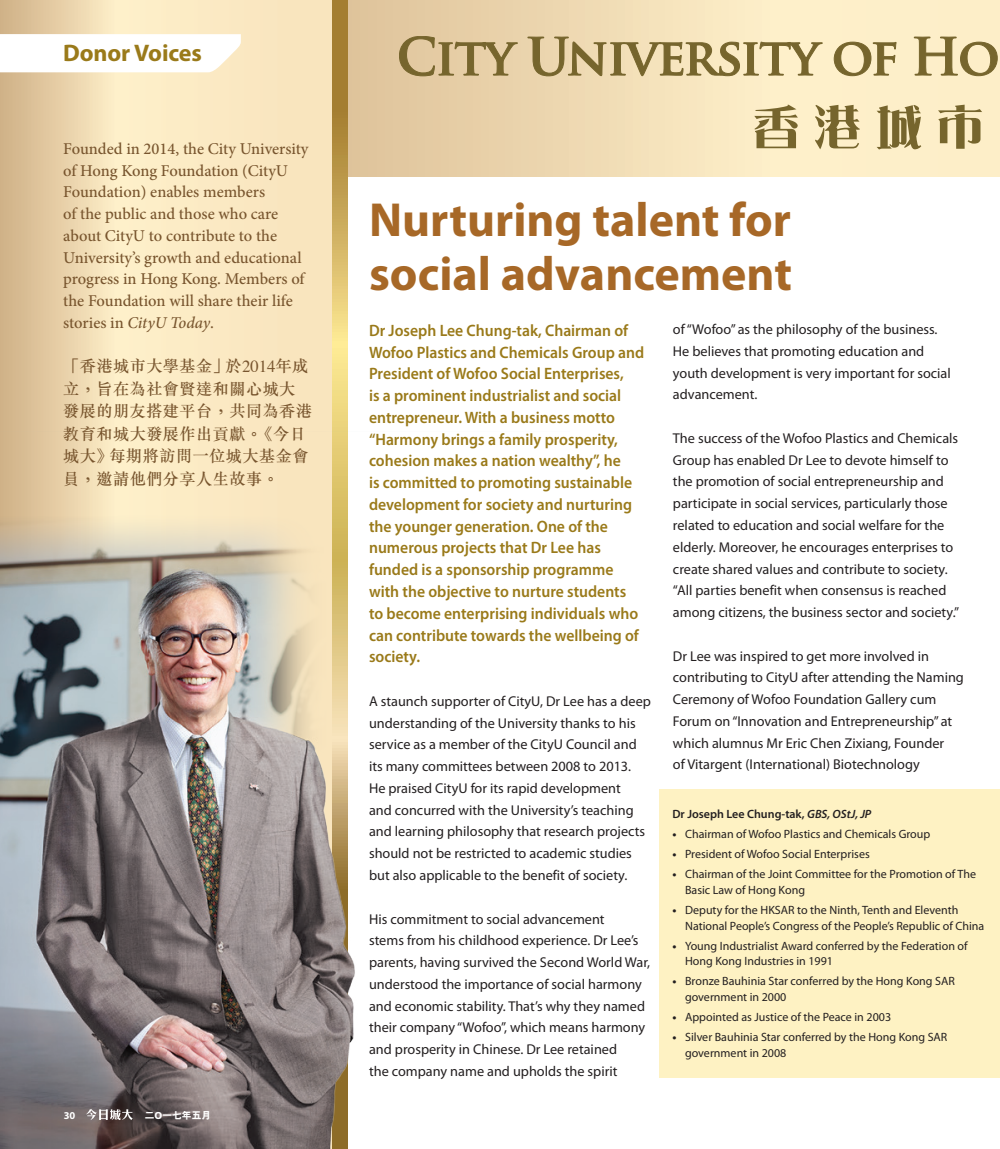
<style>
.page{position:relative;width:1000px;height:1149px;background:#fff}
.page>*{position:absolute;margin:0;border:0;box-sizing:border-box;transform-origin:0 0}
.story_head_eng{font:700 48px/54px "Myriad Pro";color:#a76827}
.t1{font:700 24px "Myriad Pro";letter-spacing:-.005em;color:#9a7a1a}
.Lead_stories_eng{font:600 16.5px/21.8px "Myriad Pro";color:#9a7a1a;scale:.95 1}
.Lead_stories_eng-2{font:500 16.5px/21.8px "Minion Pro";letter-spacing:-.005em;color:#78552e}
.Lead_stories_eng-3{font:500 16.2px/22.5px "M Sung HK";letter-spacing:.025em;color:#78552e}
.body_eng{font:14.25px/21.8px "Myriad Pro";color:#231f20}
.body_eng-2{font:12px/15.8px "Myriad Pro";color:#231f20}
.body_eng-3{font:600 12px "Myriad Pro";color:#231f20}
.t2{font:700 10.5px "Myriad Pro";color:#fff}
.t3{font:800 9.75px "M Hei HK";color:#fff}
.s1{font-style:italic}
.s2{font-family:"Times";font-weight:400;font-size:16.8px}
.s3{font-weight:700}
</style>
<div class="page">
<svg style="left:347px;top:0;width:652px;height:176px;background:#f1deb7"></svg>
<svg style="left:399px;top:36px;width:118px;height:40px;background:#c3ac80"></svg>
<svg style="left:527px;top:36px;width:295px;height:40px;background:#cab98c"></svg>
<svg style="left:833px;top:42px;width:63px;height:34px;background:#c5b588"></svg>
<svg style="left:913px;top:36px;width:84px;height:40px;background:#cabb8e"></svg>
<svg style="left:754px;top:105px;width:43px;height:43px;background:#bfaf81"></svg>
<svg style="left:814px;top:105px;width:45px;height:44px;background:#bcad7e"></svg>
<svg style="left:876px;top:105px;width:45px;height:44px;background:#ab9c6b"></svg>
<svg style="left:937px;top:105px;width:44px;height:44px;background:#c1b183"></svg>
<svg style="left:0;top:0;width:333px;height:431px;background:#f3dfb8"></svg>
<svg style="left:0;top:34px;width:241px;height:38px"></svg>
<svg style="left:333px;top:0;width:14px;height:431px;background:#cbac5b"></svg>
<div style="left:659px;top:789px;width:340px;height:288px;background:#fef2c3"></div>
<img style="left:0;top:431px;width:355px;height:717px">
<svg style="left:86px;top:1108px;width:47px;height:11px"></svg>
<p class="t1" style="left:63px;top:37px;width:140px">Donor Voices</p>
<p class="Lead_stories_eng-2" style="left:63px;top:138px;width:247px">Founded in 2014, the City University of Hong Kong Foundation (CityU<br>Foundation) enables members<br>of the public and those who care about CityU to contribute to the<br>University’s growth and educational progress in Hong Kong. Members of the Foundation will share their life stories in <span class="s1">CityU Today</span>.</p>
<p class="Lead_stories_eng-3" style="left:63px;top:354px;width:250px">「香港城市大學基金」於<span class="s2">2014</span>年成立，旨在為社會賢達和關心城大發展的朋友搭建平台，共同為香港教育和城大發展作出貢獻。《今日城大》每期將訪問一位城大基金會員，邀請他們分享人生故事。</p>
<p class="t2" style="left:64px;top:1108px;width:13px">30</p>
<p class="t3" style="left:145px;top:1108px;width:68px">二O一七年五月</p>
<p class="story_head_eng" style="left:369px;top:191px;width:424px">Nurturing talent for social advancement</p>
<p class="Lead_stories_eng" style="left:369px;top:319px;width:291px">Dr Joseph Lee Chung-tak, Chairman of Wofoo Plastics and Chemicals Group and President of Wofoo Social Enterprises,<br>is a prominent industrialist and social entrepreneur. With a business motto “Harmony brings a family prosperity, cohesion makes a nation wealthy”, he<br>is committed to promoting sustainable development for society and nurturing the younger generation. One of the numerous projects that Dr Lee has funded is a sponsorship programme with the objective to nurture students to become enterprising individuals who can contribute towards the wellbeing of society.</p>
<p class="body_eng" style="left:369px;top:689px;width:283px">A staunch supporter of CityU, Dr Lee has a deep understanding of the University thanks to his service as a member of the CityU Council and its many committees between 2008 to 2013.<br>He praised CityU for its rapid development<br>and concurred with the University’s teaching and learning philosophy that research projects should not be restricted to academic studies but also applicable to the benefit of society.</p>
<p class="body_eng" style="left:369px;top:907px;width:282px">His commitment to social advancement<br>stems from his childhood experience. Dr Lee’s parents, having survived the Second World War, understood the importance of social harmony and economic stability. That’s why they named their company “Wofoo”, which means harmony and prosperity in Chinese. Dr Lee retained<br>the company name and upholds the spirit</p>
<p class="body_eng" style="left:672px;top:318px;width:279px">of “Wofoo” as the philosophy of the business.<br>He believes that promoting education and youth development is very important for social advancement.</p>
<p class="body_eng" style="left:672px;top:427px;width:287px">The success of the Wofoo Plastics and Chemicals Group has enabled Dr Lee to devote himself to the promotion of social entrepreneurship and participate in social services, particularly those related to education and social welfare for the elderly. Moreover, he encourages enterprises to create shared values and contribute to society. “All parties benefit when consensus is reached among citizens, the business sector and society.”</p>
<p class="body_eng" style="left:672px;top:644px;width:292px">Dr Lee was inspired to get more involved in contributing to CityU after attending the Naming Ceremony of Wofoo Foundation Gallery cum Forum on “Innovation and Entrepreneurship” at which alumnus Mr Eric Chen Zixiang, Founder<br>of Vitargent (International) Biotechnology</p>
<p class="body_eng-3" style="left:672px;top:806px;width:200px">Dr Joseph Lee Chung-tak, <span class="s1">GBS, OStJ, JP</span></p>
<p class="body_eng-2" style="left:672px;top:825px;width:259px"><span class="s3">•</span> Chairman of Wofoo Plastics and Chemicals Group</p>
<p class="body_eng-2" style="left:672px;top:845px;width:199px"><span class="s3">•</span> President of Wofoo Social Enterprises</p>
<p class="body_eng-2" style="left:685px;top:865px;width:292px;text-indent:-13px"><span class="s3">•</span> Chairman of the Joint Committee for the Promotion of The<br>Basic Law of Hong Kong</p>
<p class="body_eng-2" style="left:685px;top:901px;width:301px;text-indent:-13px"><span class="s3">•</span> Deputy for the HKSAR to the Ninth, Tenth and Eleventh<br>National People’s Congress of the People’s Republic of China</p>
<p class="body_eng-2" style="left:685px;top:937px;width:284px;text-indent:-13px"><span class="s3">•</span> Young Industrialist Award conferred by the Federation of<br>Hong Kong Industries in 1991</p>
<p class="body_eng-2" style="left:685px;top:972px;width:271px;text-indent:-13px"><span class="s3">•</span> Bronze Bauhinia Star conferred by the Hong Kong SAR government in 2000</p>
<p class="body_eng-2" style="left:672px;top:1008px;width:220px"><span class="s3">•</span> Appointed as Justice of the Peace in 2003</p>
<p class="body_eng-2" style="left:685px;top:1028px;width:264px;text-indent:-13px"><span class="s3">•</span> Silver Bauhinia Star conferred by the Hong Kong SAR government in 2008</p>
</div>
